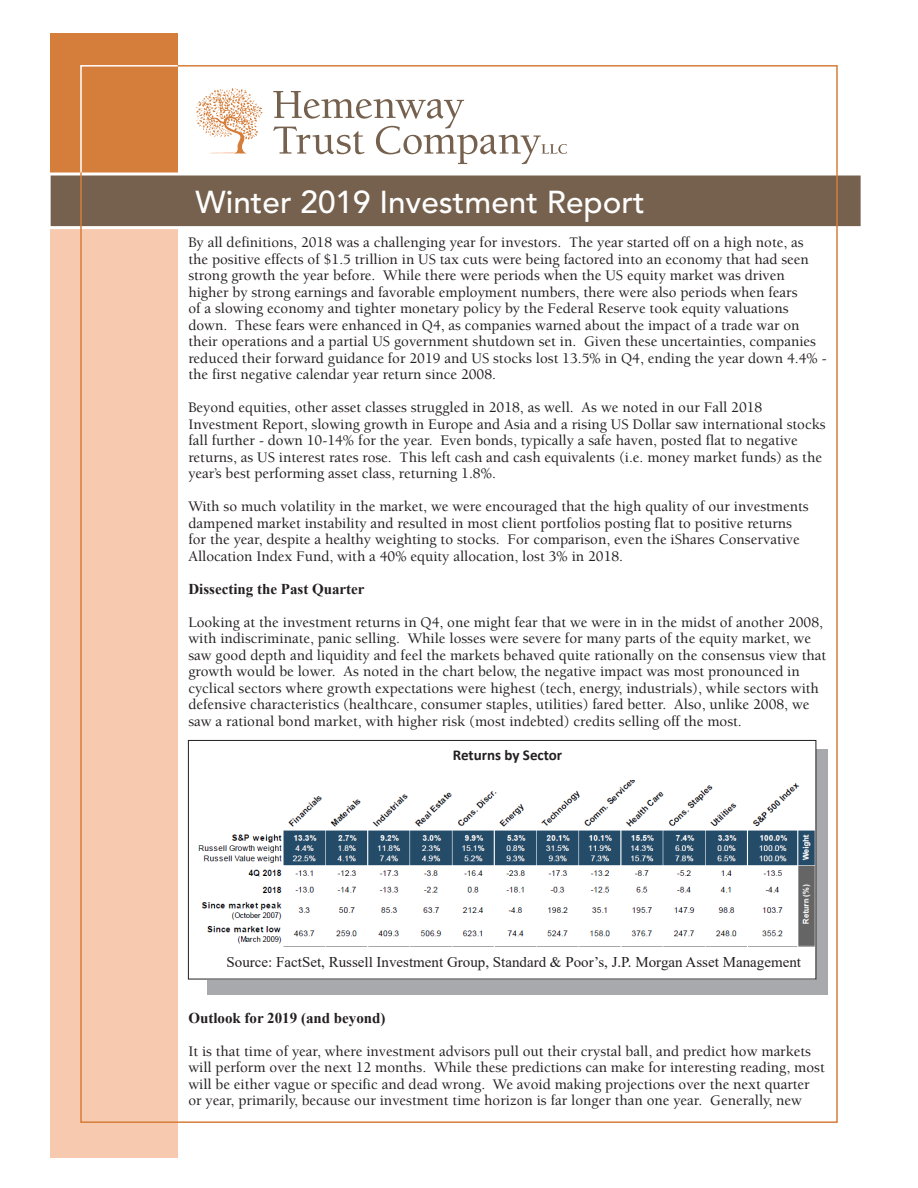
<style>
.page{position:relative;width:918px;height:1188px;background:#fff}
.page>*{position:absolute;margin:0;border:0;box-sizing:border-box;transform-origin:0 0}
.t1{font:500 31.5px "Avenir LT Std";color:#fff}
.t2{font:500 15px/16.5px "Berkeley";color:#231f20}
.t3{font:15px "Times New Roman";color:#231f20}
.t4{font:700 15px "Times New Roman";color:#231f20}
.t5{font:700 15px "Calibri";color:#231f20}
</style>
<div class="page">
<div style="left:51px;top:223px;width:127px;height:935px;background:#f7c9ae"></div>
<div style="left:51px;top:33px;width:127px;height:153px;background:#d57d3a"></div>
<svg style="left:50px;top:172px;width:811px;height:57px;fill:#75614e"></svg>
<svg style="left:80px;top:65px;width:99px;height:109px"></svg>
<svg style="left:196px;top:88px;width:67px;height:66px"></svg>
<svg style="left:273px;top:91px;width:294px;height:73px"></svg>
<div style="left:207px;top:750px;width:621px;height:245px;background:#a8a9ad"></div>
<div style="left:204px;top:954px;width:612px;height:25px;background:#fff"></div>
<div style="left:188px;top:773px;width:628px;height:184px;background:#fff"></div>
<img style="left:198px;top:781px;width:616px;height:166px">
<div style="left:199px;top:749px;width:617px;height:25px;background:#fff"></div>
<div style="left:188px;top:740px;width:628px;height:239px;border:1px solid #231f20"></div>
<h1 class="t1" style="left:196px;top:184px;width:451px">Winter 2019 Investment Report</h1>
<p class="t2" style="left:188px;top:235px;width:640px">By all definitions, 2018 was a challenging year for investors. The year started off on a high note, as the positive effects of $1.5 trillion in US tax cuts were being factored into an economy that had seen strong growth the year before. While there were periods when the US equity market was driven higher by strong earnings and favorable employment numbers, there were also periods when fears<br>of a slowing economy and tighter monetary policy by the Federal Reserve took equity valuations down. These fears were enhanced in Q4, as companies warned about the impact of a trade war on their operations and a partial US government shutdown set in. Given these uncertainties, companies reduced their forward guidance for 2019 and US stocks lost 13.5% in Q4, ending the year down 4.4% - the first negative calendar year return since 2008.</p>
<p class="t2" style="left:188px;top:400px;width:639px">Beyond equities, other asset classes struggled in 2018, as well. As we noted in our Fall 2018<br>Investment Report, slowing growth in Europe and Asia and a rising US Dollar saw international stocks fall further - down 10-14% for the year. Even bonds, typically a safe haven, posted flat to negative returns, as US interest rates rose. This left cash and cash equivalents (i.e. money market funds) as the year’s best performing asset class, returning 1.8%.</p>
<p class="t2" style="left:188px;top:499px;width:622px">With so much volatility in the market, we were encouraged that the high quality of our investments dampened market instability and resulted in most client portfolios posting flat to positive returns for the year, despite a healthy weighting to stocks. For comparison, even the iShares Conservative Allocation Index Fund, with a 40% equity allocation, lost 3% in 2018.</p>
<p class="t4" style="left:188px;top:578px;width:178px">Dissecting the Past Quarter</p>
<p class="t2" style="left:188px;top:614px;width:639px">Looking at the investment returns in Q4, one might fear that we were in in the midst of another 2008, with indiscriminate, panic selling. While losses were severe for many parts of the equity market, we saw good depth and liquidity and feel the markets behaved quite rationally on the consensus view that growth would be lower. As noted in the chart below, the negative impact was most pronounced in cyclical sectors where growth expectations were highest (tech, energy, industrials), while sectors with defensive characteristics (healthcare, consumer staples, utilities) fared better. Also, unlike 2008, we saw a rational bond market, with higher risk (most indebted) credits selling off the most.</p>
<p class="t5" style="left:453px;top:745px;width:111px">Returns by Sector</p>
<p class="t3" style="left:227px;top:952px;width:576px">Source: FactSet, Russell Investment Group, Standard &amp; Poor’s, J.P. Morgan Asset Management</p>
<p class="t4" style="left:188px;top:1007px;width:199px">Outlook for 2019 (and beyond)</p>
<p class="t2" style="left:188px;top:1043px;width:638px">It is that time of year, where investment advisors pull out their crystal ball, and predict how markets will perform over the next 12 months. While these predictions can make for interesting reading, most will be either vague or specific and dead wrong. We avoid making projections over the next quarter or year, primarily, because our investment time horizon is far longer than one year. Generally, new</p>
</div>
